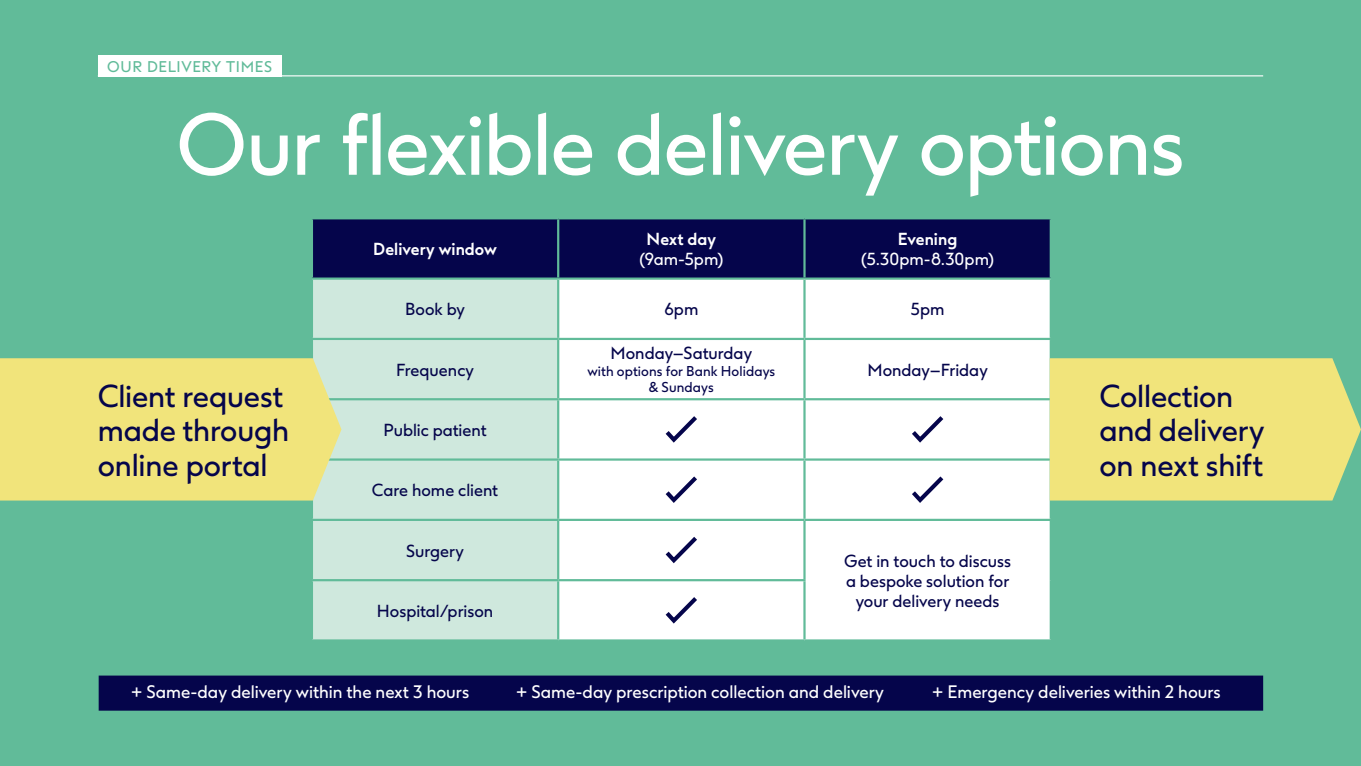
<style>
.page{position:relative;width:1361px;height:766px;background:#fff}
.page>*{position:absolute;margin:0;border:0;box-sizing:border-box;transform-origin:0 0}
.Folio_Campaign{font:82.5px "Boots Sharp";letter-spacing:-.015em;color:#fff}
.Folio_Campaign-2{font:30px/34.2px "Boots Sharp";letter-spacing:-.005em;color:#05054b}
.Folio_Campaign-3{font:17.1px "Boots Sharp";color:#fff}
.Folio_Campaign-4{font:16.5px/19.8px "Boots Sharp";color:#05054b;text-align:center}
.Folio_Campaign-5{font:16.5px/19.8px "Boots Sharp";color:#fff;text-align:center}
.Folio_Campaign-6{font:700 16.5px "Boots Sharp";letter-spacing:.005em;color:#fff}
.Folio_Campaign-7{font:14.7px "Boots Sharp";letter-spacing:.04em;color:#61bb99}
.Folio_Campaign-8{font:13.5px/16.5px "Boots Sharp";letter-spacing:.01em;color:#05054b;text-align:center}
.s1{font-weight:700}
</style>
<div class="page">
<div style="left:0;top:0;width:1361px;height:765px;background:#61bb99"></div>
<div style="left:313px;top:219px;width:736px;height:58px;background:#05054b"></div>
<div style="left:313px;top:279px;width:244px;height:360px;background:#cfe8dd"></div>
<div style="left:559px;top:279px;width:490px;height:360px;background:#fff"></div>
<hr style="left:557px;top:219px;width:2px;height:58px;background:#61bb99">
<hr style="left:803px;top:219px;width:2px;height:58px;background:#61bb99">
<hr style="left:803px;top:279px;width:2px;height:59px;background:#61bb99">
<hr style="left:311px;top:338px;width:247px;height:2px;background:#61bb99">
<hr style="left:558px;top:338px;width:246px;height:2px;background:#61bb99">
<hr style="left:803px;top:340px;width:2px;height:58px;background:#61bb99">
<hr style="left:804px;top:338px;width:248px;height:2px;background:#61bb99">
<hr style="left:311px;top:398px;width:247px;height:2px;background:#61bb99">
<hr style="left:558px;top:398px;width:246px;height:2px;background:#61bb99">
<hr style="left:804px;top:398px;width:248px;height:2px;background:#61bb99">
<hr style="left:803px;top:400px;width:2px;height:58px;background:#61bb99">
<hr style="left:311px;top:458px;width:247px;height:2px;background:#61bb99">
<hr style="left:558px;top:458px;width:246px;height:2px;background:#61bb99">
<hr style="left:803px;top:460px;width:2px;height:58px;background:#61bb99">
<hr style="left:804px;top:458px;width:248px;height:2px;background:#61bb99">
<hr style="left:311px;top:518px;width:247px;height:3px;background:#61bb99">
<hr style="left:558px;top:518px;width:246px;height:3px;background:#61bb99">
<hr style="left:803px;top:521px;width:2px;height:58px;background:#61bb99">
<hr style="left:804px;top:518px;width:248px;height:3px;background:#61bb99">
<hr style="left:311px;top:579px;width:247px;height:2px;background:#61bb99">
<hr style="left:558px;top:579px;width:247px;height:2px;background:#61bb99">
<hr style="left:803px;top:581px;width:2px;height:58px;background:#61bb99">
<svg style="left:661px;top:411px;width:40px;height:34px"></svg>
<svg style="left:907px;top:411px;width:40px;height:34px"></svg>
<svg style="left:661px;top:472px;width:40px;height:34px"></svg>
<svg style="left:907px;top:472px;width:40px;height:34px"></svg>
<svg style="left:661px;top:532px;width:40px;height:34px"></svg>
<svg style="left:661px;top:592px;width:40px;height:34px"></svg>
<div style="left:98px;top:55px;width:183px;height:21px;background:#fff"></div>
<hr style="left:98px;top:75px;width:1165px;height:1px;background:#fff">
<div style="left:0;top:358px;width:341px;height:142px;background:#f1e47b"></div>
<div style="left:1049px;top:358px;width:312px;height:142px;background:#f1e47b"></div>
<div style="left:99px;top:675px;width:1164px;height:35px;background:#05054b"></div>
<p class="Folio_Campaign-7" style="left:107px;top:57px;width:166px">OUR DELIVERY TIMES</p>
<p class="Folio_Campaign" style="left:176px;top:92px;width:1010px">Our flexible delivery options</p>
<p class="Folio_Campaign-6" style="left:373px;top:238px;width:125px">Delivery window</p>
<p class="Folio_Campaign-6" style="left:646px;top:228px;width:71px">Next day</p>
<p class="Folio_Campaign-5" style="left:639px;top:249px;width:85px">(9am-5pm)</p>
<p class="Folio_Campaign-5" style="left:861px;top:229px;width:134px"><span class="s1">Evening </span>(5.30pm-8.30pm)</p>
<p class="Folio_Campaign-2" style="left:98px;top:379px;width:187px">Client request</p>
<p class="Folio_Campaign-2" style="left:98px;top:413px;width:193px">made through</p>
<p class="Folio_Campaign-2" style="left:98px;top:447px;width:171px">online portal</p>
<p class="Folio_Campaign-4" style="left:405px;top:299px;width:61px">Book by</p>
<p class="Folio_Campaign-4" style="left:664px;top:299px;width:35px">6pm</p>
<p class="Folio_Campaign-4" style="left:911px;top:299px;width:35px">5pm</p>
<p class="Folio_Campaign-4" style="left:396px;top:359px;width:79px">Frequency</p>
<p class="Folio_Campaign-4" style="left:383px;top:420px;width:105px">Public patient</p>
<p class="Folio_Campaign-4" style="left:372px;top:480px;width:128px">Care home client</p>
<p class="Folio_Campaign-4" style="left:406px;top:540px;width:59px">Surgery</p>
<p class="Folio_Campaign-4" style="left:377px;top:601px;width:118px">Hospital/prison</p>
<p class="Folio_Campaign-4" style="left:610px;top:343px;width:143px">Monday–Saturday</p>
<p class="Folio_Campaign-8" style="left:587px;top:362px;width:189px">with options for Bank Holidays &amp; Sundays</p>
<p class="Folio_Campaign-4" style="left:867px;top:359px;width:122px">Monday–Friday</p>
<p class="Folio_Campaign-4" style="left:844px;top:551px;width:168px">Get in touch to discuss a bespoke solution for your delivery needs</p>
<p class="Folio_Campaign-2" style="left:1099px;top:379px;width:167px">Collection and delivery on next shift</p>
<p class="Folio_Campaign-3" style="left:131px;top:681px;width:340px">+ Same-day delivery within the next 3 hours</p>
<p class="Folio_Campaign-3" style="left:516px;top:681px;width:369px">+ Same-day prescription collection and delivery</p>
<p class="Folio_Campaign-3" style="left:932px;top:681px;width:290px">+ Emergency deliveries within 2 hours</p>
</div>
